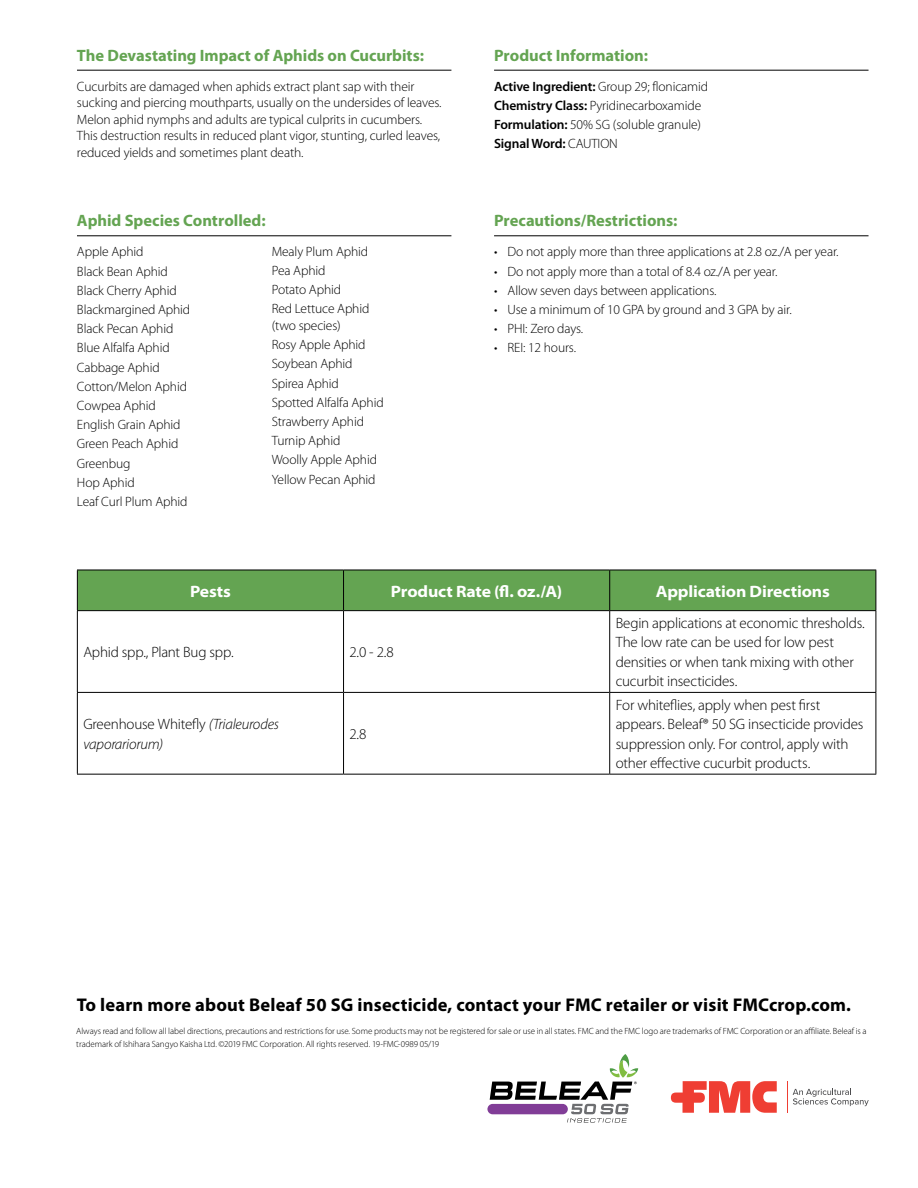
<style>
.page{position:relative;width:918px;height:1188px;background:#fff}
.page>*{position:absolute;margin:0;border:0;box-sizing:border-box;transform-origin:0 0}
.t1{font:700 18.45px "Myriad Pro";letter-spacing:.01em;color:#000}
.t2{font:700 16.5px "Myriad Pro";color:#64a452}
.t3{font:700 semi-expanded 16.5px "Myriad Pro";letter-spacing:-.01em;color:#fff}
.t4{font:300 15px/19.5px "Myriad Pro";letter-spacing:-.015em;color:#000}
.t5{font:italic 300 15px/19.5px "Myriad Pro";letter-spacing:-.015em;color:#000}
.t6{font:300 13.5px/19.2px "Myriad Pro";letter-spacing:-.01em;color:#000}
.t7{font:300 9px/13.5px "Myriad Pro";letter-spacing:-.005em;color:#000}
.s1{font-weight:600}
.s2{font-style:normal}
</style>
<div class="page">
<svg style="left:671px;top:1081px;width:106px;height:32px"></svg>
<hr style="left:787px;top:1081px;width:1px;height:32px;background:#ef3e33">
<svg style="left:793px;top:1089px;width:76px;height:17px"></svg>
<hr style="left:77px;top:70px;width:374px;height:1px;background:#000">
<hr style="left:494px;top:235px;width:375px;height:1px;background:#000">
<hr style="left:494px;top:70px;width:375px;height:1px;background:#000">
<hr style="left:77px;top:235px;width:374px;height:1px;background:#000">
<svg style="left:487px;top:1104px;width:81px;height:10px"></svg>
<svg style="left:490px;top:1054px;width:148px;height:68px"></svg>
<div style="left:78px;top:571px;width:798px;height:39px;background:#64a452"></div>
<hr style="left:77px;top:570px;width:267px;height:1px;background:#000">
<hr style="left:77px;top:570px;width:1px;height:40px;background:#000">
<hr style="left:344px;top:570px;width:266px;height:1px;background:#000">
<hr style="left:343px;top:570px;width:1px;height:40px;background:#000">
<hr style="left:610px;top:570px;width:266px;height:1px;background:#000">
<hr style="left:609px;top:570px;width:1px;height:40px;background:#000">
<hr style="left:876px;top:570px;width:1px;height:40px;background:#000">
<hr style="left:77px;top:610px;width:267px;height:1px;background:#000">
<hr style="left:77px;top:611px;width:1px;height:81px;background:#000">
<hr style="left:344px;top:610px;width:266px;height:1px;background:#000">
<hr style="left:343px;top:611px;width:1px;height:81px;background:#000">
<hr style="left:610px;top:610px;width:266px;height:1px;background:#000">
<hr style="left:609px;top:611px;width:1px;height:81px;background:#000">
<hr style="left:876px;top:611px;width:1px;height:81px;background:#000">
<hr style="left:77px;top:692px;width:267px;height:1px;background:#000">
<hr style="left:77px;top:693px;width:1px;height:81px;background:#000">
<hr style="left:344px;top:692px;width:266px;height:1px;background:#000">
<hr style="left:343px;top:693px;width:1px;height:81px;background:#000">
<hr style="left:610px;top:692px;width:266px;height:1px;background:#000">
<hr style="left:609px;top:693px;width:1px;height:81px;background:#000">
<hr style="left:876px;top:693px;width:1px;height:81px;background:#000">
<hr style="left:77px;top:774px;width:267px;height:1px;background:#000">
<hr style="left:344px;top:774px;width:266px;height:1px;background:#000">
<hr style="left:610px;top:774px;width:266px;height:1px;background:#000">
<p class="t2" style="left:77px;top:44px;width:349px">The Devastating Impact of Aphids on Cucurbits:</p>
<p class="t6" style="left:77px;top:78px;width:366px;line-height:16.5px">Cucurbits are damaged when aphids extract plant sap with their sucking and piercing mouthparts, usually on the undersides of leaves.<br>Melon aphid nymphs and adults are typical culprits in cucumbers.<br>This destruction results in reduced plant vigor, stunting, curled leaves, reduced yields and sometimes plant death.</p>
<p class="t2" style="left:77px;top:210px;width:190px">Aphid Species Controlled:</p>
<p class="t6" style="left:77px;top:242px;width:115px">Apple Aphid<br>Black Bean Aphid<br>Black Cherry Aphid<br>Blackmargined Aphid<br>Black Pecan Aphid<br>Blue Alfalfa Aphid<br>Cabbage Aphid<br>Cotton/Melon Aphid<br>Cowpea Aphid<br>English Grain Aphid<br>Green Peach Aphid<br>Greenbug<br>Hop Aphid<br>Leaf Curl Plum Aphid</p>
<p class="t6" style="left:272px;top:242px;width:99px">Mealy Plum Aphid<br>Pea Aphid<br>Potato Aphid<br>Red Lettuce Aphid</p>
<p class="t6" style="left:272px;top:316px;width:113px">(two species)<br>Rosy Apple Aphid<br>Soybean Aphid<br>Spirea Aphid<br>Spotted Alfalfa Aphid<br>Strawberry Aphid<br>Turnip Aphid<br>Woolly Apple Aphid<br>Yellow Pecan Aphid</p>
<p class="t2" style="left:494px;top:44px;width:155px">Product Information:</p>
<p class="t6" style="left:494px;top:77px;width:216px"><span class="s1">Active Ingredient:</span> Group 29; flonicamid <span class="s1">Chemistry Class:</span> Pyridinecarboxamide <span class="s1">Formulation:</span> 50% SG (soluble granule)<br><span class="s1">Signal Word:</span> CAUTION</p>
<p class="t2" style="left:494px;top:210px;width:185px">Precautions/Restrictions:</p>
<p class="t6" style="left:494px;top:242px;width:346px">• Do not apply more than three applications at 2.8 oz./A per year.</p>
<p class="t6" style="left:494px;top:261px;width:285px">• Do not apply more than a total of 8.4 oz./A per year.</p>
<p class="t6" style="left:494px;top:281px;width:224px">• Allow seven days between applications.</p>
<p class="t6" style="left:494px;top:300px;width:299px">• Use a minimum of 10 GPA by ground and 3 GPA by air.</p>
<p class="t6" style="left:494px;top:319px;width:91px">• PHI: Zero days.</p>
<p class="t6" style="left:494px;top:338px;width:83px">• REI: 12 hours.</p>
<p class="t3" style="left:190px;top:580px;width:42px">Pests</p>
<p class="t3" style="left:391px;top:580px;width:173px">Product Rate (fl. oz./A)</p>
<p class="t3" style="left:656px;top:580px;width:176px">Application Directions</p>
<p class="t4" style="left:83px;top:642px;width:152px">Aphid spp., Plant Bug spp.</p>
<p class="t4" style="left:350px;top:642px;width:46px">2.0 - 2.8</p>
<p class="t5" style="left:83px;top:714px;width:197px"><span class="s2">Greenhouse Whitefly</span> (Trialeurodes vaporariorum)</p>
<p class="t4" style="left:350px;top:724px;width:18px">2.8</p>
<p class="t4" style="left:616px;top:613px;width:251px">Begin applications at economic thresholds.<br>The low rate can be used for low pest densities or when tank mixing with other cucurbit insecticides.</p>
<p class="t4" style="left:616px;top:695px;width:249px">For whiteflies, apply when pest first appears. Beleaf® 50 SG insecticide provides suppression only. For control, apply with other effective cucurbit products.</p>
<h1 class="t1" style="left:77px;top:993px;width:776px">To learn more about Beleaf 50 SG insecticide, contact your FMC retailer or visit FMCcrop.com.</h1>
<p class="t7" style="left:76px;top:1024px;width:792px">Always read and follow all label directions, precautions and restrictions for use. Some products may not be registered for sale or use in all states. FMC and the FMC logo are trademarks of FMC Corporation or an affiliate. Beleaf is a trademark of Ishihara Sangyo Kaisha Ltd. ©2019 FMC Corporation. All rights reserved. 19-FMC-0989 05/19</p>
</div>
